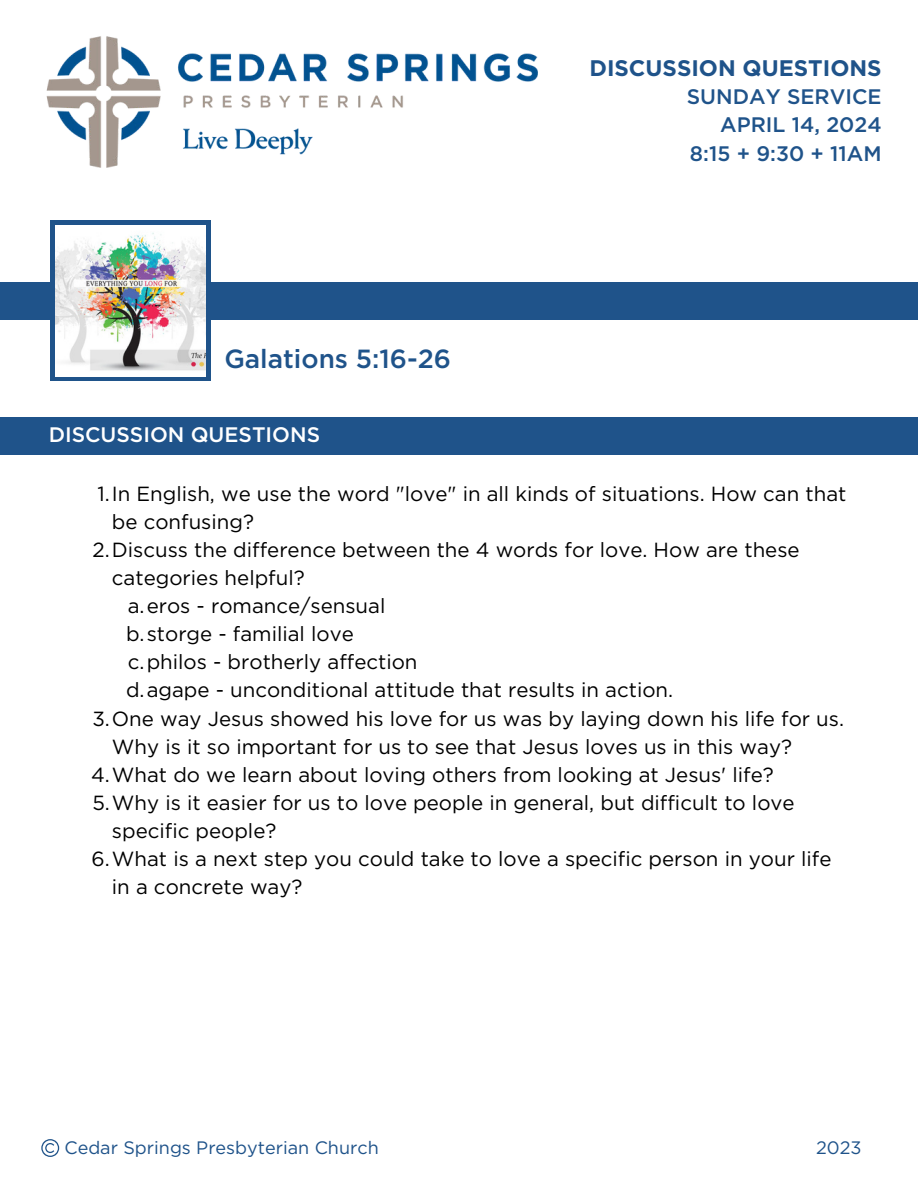
<style>
.page{position:relative;width:918px;height:1188px;background:#fff}
.page>*{position:absolute;margin:0;border:0;box-sizing:border-box;transform-origin:0 0}
.t1{font:500 26.25px "Gotham";color:#1f538a}
.t2{font:700 22.5px "Gotham";color:#1f538a}
.t3{font:500 21px "Gotham";color:#1f538a}
.t4{font:500 21px "Gotham";color:#fff}
.t5{font:20.4px "Gotham";color:#000}
.t6{font:18px "Gotham";color:#1f538a}
</style>
<div class="page">
<img style="left:46px;top:36px;width:492px;height:132px">
<svg style="left:41px;top:1139px;width:18px;height:18px"></svg>
<div style="left:0;top:282px;width:918px;height:38px;background:#1f538a"></div>
<div style="left:50px;top:221px;width:161px;height:160px;background:#1f538a"></div>
<img style="left:55px;top:226px;width:151px;height:150px">
<div style="left:0;top:418px;width:918px;height:37px;background:#1f538a"></div>
<p class="t2" style="left:589px;top:55px;width:294px">DISCUSSION QUESTIONS</p>
<p class="t3" style="left:687px;top:84px;width:196px">SUNDAY SERVICE</p>
<p class="t3" style="left:720px;top:113px;width:163px">APRIL 14, 2024</p>
<p class="t1" style="left:224px;top:344px;width:228px">Galations 5:16-26</p>
<p class="t4" style="left:49px;top:423px;width:273px">DISCUSSION QUESTIONS</p>
<p class="t3" style="left:690px;top:141px;width:193px">8:15 + 9:30 + 11AM</p>
<p class="t5" style="left:98px;top:482px;width:750px">1.In English, we use the word "love" in all kinds of situations. How can that</p>
<p class="t5" style="left:112px;top:510px;width:144px">be confusing?</p>
<p class="t5" style="left:93px;top:538px;width:709px">2.Discuss the difference between the 4 words for love. How are these</p>
<p class="t5" style="left:112px;top:566px;width:194px">categories helpful?</p>
<p class="t5" style="left:128px;top:594px;width:259px">a.eros - romance/sensual</p>
<p class="t5" style="left:126px;top:623px;width:229px">b.storge - familial love</p>
<p class="t5" style="left:128px;top:651px;width:291px">c.philos - brotherly affection</p>
<p class="t5" style="left:126px;top:679px;width:549px">d.agape - unconditional attitude that results in action.</p>
<p class="t5" style="left:92px;top:707px;width:753px">3.One way Jesus showed his love for us was by laying down his life for us.</p>
<p class="t5" style="left:112px;top:735px;width:682px">Why is it so important for us to see that Jesus loves us in this way?</p>
<p class="t5" style="left:91px;top:763px;width:684px">4.What do we learn about loving others from looking at Jesus' life?</p>
<p class="t5" style="left:92px;top:791px;width:704px">5.Why is it easier for us to love people in general, but difficult to love</p>
<p class="t5" style="left:112px;top:819px;width:166px">specific people?</p>
<p class="t5" style="left:92px;top:848px;width:741px">6.What is a next step you could take to love a specific person in your life</p>
<p class="t5" style="left:112px;top:876px;width:192px">in a concrete way?</p>
<p class="t6" style="left:64px;top:1138px;width:316px">Cedar Springs Presbyterian Church</p>
<p class="t6" style="left:816px;top:1138px;width:47px">2023</p>
</div>
